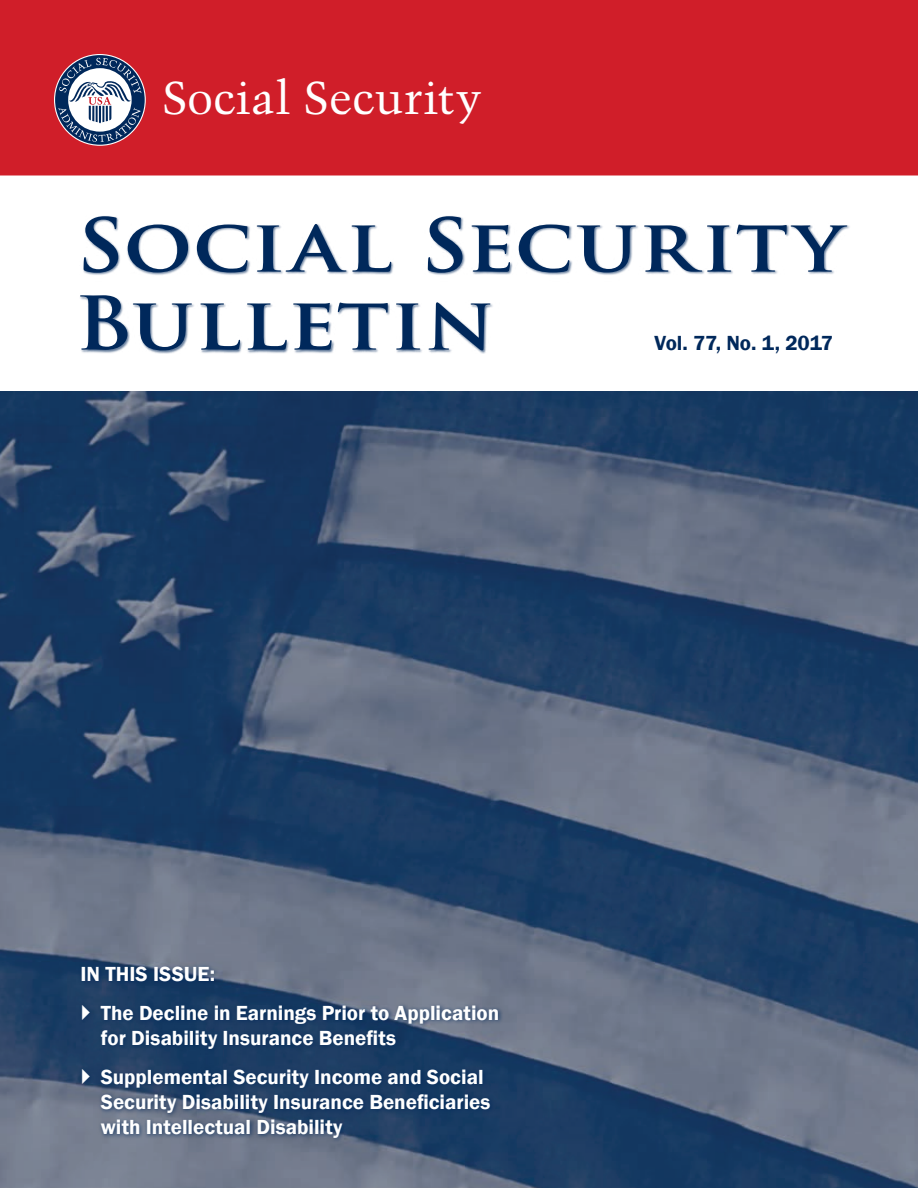
<style>
.page{position:relative;width:918px;height:1188px;background:#fff}
.page>*{position:absolute;margin:0;border:0;box-sizing:border-box;transform-origin:0 0}
.Front_Cover_Title{font:700 72px/78px "Trajan Pro";letter-spacing:.01em;color:#00285b;scale:1.15 1}
.Front_Cover_Name_Nex{font:45.9px "Trump Mediaeval";letter-spacing:.005em;color:#fff}
.Front_Cover__In_This{font:600 21px/25.2px "Franklin Gothic";color:#fff}
.Front_Cover_Vol__No{font:600 21px "Franklin Gothic";letter-spacing:-.01em;color:#00285b}
</style>
<div class="page">
<img style="left:0;top:392px;width:918px;height:796px">
<div style="left:0;top:0;width:918px;height:176px;background:#d01e29"></div>
<div style="left:79px;top:215px;width:771px;height:138px;background:#00285b;opacity:.6"></div>
<div style="left:78px;top:964px;width:426px;height:179px;background:#00285b;opacity:.75"></div>
<svg style="left:55px;top:55px;width:90px;height:90px"></svg>
<svg style="left:58px;top:58px;width:83px;height:84px"></svg>
<svg style="left:82px;top:1004px;width:8px;height:16px"></svg>
<svg style="left:82px;top:1068px;width:8px;height:16px"></svg>
<p class="Front_Cover_Name_Nex" style="left:162px;top:70px;width:321px">Social Security</p>
<p class="Front_Cover_Title" style="left:75px;top:207px;width:670px">Social Security<br>Bulletin</p>
<p class="Front_Cover_Vol__No" style="left:655px;top:330px;width:180px">Vol. 77, No. 1, 2017</p>
<p class="Front_Cover__In_This" style="left:81px;top:962px;width:136px">IN THIS ISSUE:</p>
<p class="Front_Cover__In_This" style="left:101px;top:1000px;width:400px">The Decline in Earnings Prior to Application for Disability Insurance Benefits</p>
<p class="Front_Cover__In_This" style="left:101px;top:1064px;width:391px">Supplemental Security Income and Social<br>Security Disability Insurance Beneficiaries with Intellectual Disability</p>
</div>
